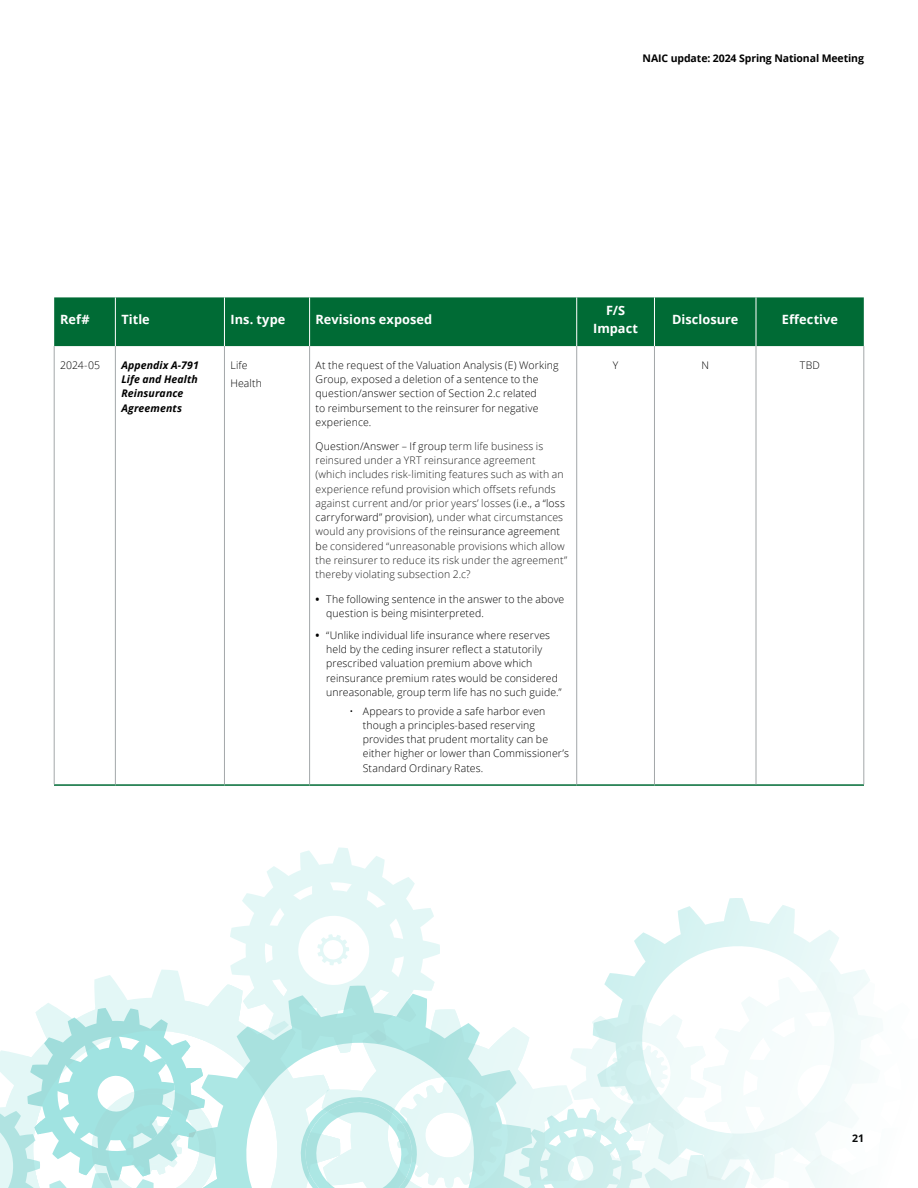
<style>
.page{position:relative;width:918px;height:1188px;background:#fff}
.page>*{position:absolute;margin:0;border:0;box-sizing:border-box;transform-origin:0 0}
.t1{font:700 12.75px/18px "Open Sans";letter-spacing:.005em;color:#fff;text-align:center}
.t2{font:300 10.5px/14.2px "Open Sans";letter-spacing:.01em;color:#000}
.t3{font:300 10.5px/14.2px "Open Sans";letter-spacing:.01em;color:#212121}
.t4{font:italic 700 10.5px/14.2px "Open Sans";letter-spacing:.01em;color:#000}
.t5{font:700 10.5px "Open Sans";letter-spacing:-.01em;color:#000}
.s1{color:#000}
.s2{font-weight:700}
</style>
<div class="page">
<div style="left:54px;top:297px;width:810px;height:49px;background:#006b35"></div>
<hr style="left:115px;top:297px;width:1px;height:49px;background:#fff">
<hr style="left:224px;top:297px;width:1px;height:49px;background:#fff">
<hr style="left:309px;top:297px;width:1px;height:49px;background:#fff">
<hr style="left:576px;top:297px;width:1px;height:49px;background:#fff">
<hr style="left:654px;top:297px;width:1px;height:49px;background:#fff">
<hr style="left:756px;top:297px;width:1px;height:49px;background:#fff">
<hr style="left:54px;top:784px;width:61px;height:2px;background:#006b35">
<hr style="left:115px;top:784px;width:109px;height:2px;background:#006b35">
<hr style="left:224px;top:784px;width:86px;height:2px;background:#006b35">
<hr style="left:310px;top:784px;width:267px;height:2px;background:#006b35">
<hr style="left:577px;top:784px;width:77px;height:2px;background:#006b35">
<hr style="left:654px;top:784px;width:102px;height:2px;background:#006b35">
<hr style="left:756px;top:784px;width:108px;height:2px;background:#006b35">
<hr style="left:54px;top:346px;width:1px;height:438px;background:#a3a7a9">
<hr style="left:115px;top:346px;width:1px;height:438px;background:#a3a7a9">
<hr style="left:224px;top:346px;width:1px;height:438px;background:#a3a7a9">
<hr style="left:309px;top:346px;width:1px;height:438px;background:#a3a7a9">
<hr style="left:576px;top:346px;width:1px;height:438px;background:#a3a7a9">
<hr style="left:654px;top:346px;width:1px;height:438px;background:#a3a7a9">
<hr style="left:756px;top:346px;width:1px;height:438px;background:#a3a7a9">
<hr style="left:864px;top:346px;width:1px;height:438px;background:#a3a7a9">
<svg style="left:502px;top:1027px;width:15px;height:161px;background:#d8f2f1"></svg>
<svg style="left:0;top:847px;width:502px;height:341px"></svg>
<svg style="left:604px;top:898px;width:266px;height:107px"></svg>
<svg style="left:517px;top:1005px;width:361px;height:183px"></svg>
<p class="t5" style="left:643px;top:51px;width:223px">NAIC update: 2024 Spring National Meeting</p>
<p class="t1" style="left:60px;top:310px;width:31px">Ref#</p>
<p class="t1" style="left:121px;top:310px;width:30px">Title</p>
<p class="t1" style="left:230px;top:310px;width:56px">Ins. type</p>
<p class="t1" style="left:316px;top:310px;width:118px">Revisions exposed</p>
<p class="t1" style="left:593px;top:301px;width:46px">F/S<br>Impact</p>
<p class="t1" style="left:672px;top:310px;width:68px">Disclosure</p>
<p class="t1" style="left:782px;top:310px;width:58px">Effective</p>
<p class="t2" style="left:60px;top:358px;width:41px">2024-05</p>
<p class="t4" style="left:121px;top:358px;width:79px">Appendix A-791<br>Life and Health<br>Reinsurance<br>Agreements</p>
<p class="t2" style="left:230px;top:356px;width:33px;line-height:18px">Life<br>Health</p>
<p class="t2" style="left:316px;top:358px;width:245px">At the request of the Valuation Analysis (E) Working Group, exposed a deletion of a sentence to the question/answer section of Section 2.c related<br>to reimbursement to the reinsurer for negative experience.</p>
<p class="t3" style="left:316px;top:439px;width:253px"><span class="s1">Question/Answer – If group</span> term life business is reinsured under a YRT reinsurance agreement (which includes risk-limiting features such as with an experience refund provision which offsets refunds against current and/or prior years’ losses <span class="s1">(i.e., a “loss carryforward” provision)</span>, under what circumstances would any provisions of the <span class="s1">reinsurance agreement b</span>e considered “unreasonable provisions which allow the reinsurer to reduce its risk under the agreement” thereby violating subsection 2.c?</p>
<p class="t2" style="left:326px;top:592px;width:240px;text-indent:-11px"><span class="s2">•</span> The following sentence in the answer to the above question is being misinterpreted.</p>
<p class="t2" style="left:326px;top:628px;width:237px;text-indent:-11px"><span class="s2">•</span> “Unlike individual life insurance where reserves held by the ceding insurer reflect a statutorily prescribed valuation premium above which reinsurance premium rates would be considered unreasonable, group term life has no such guide.”</p>
<p class="t2" style="left:363px;top:703px;width:208px;text-indent:-14px">• Appears to provide a safe harbor even though a principles-based reserving provides that prudent mortality can be either higher or lower than Commissioner’s Standard Ordinary Rates.</p>
<p class="t2" style="left:613px;top:358px;width:7px">Y</p>
<p class="t2" style="left:701px;top:358px;width:9px">N</p>
<p class="t2" style="left:800px;top:358px;width:21px">TBD</p>
<p class="t5" style="left:852px;top:1131px;width:13px">21</p>
</div>
